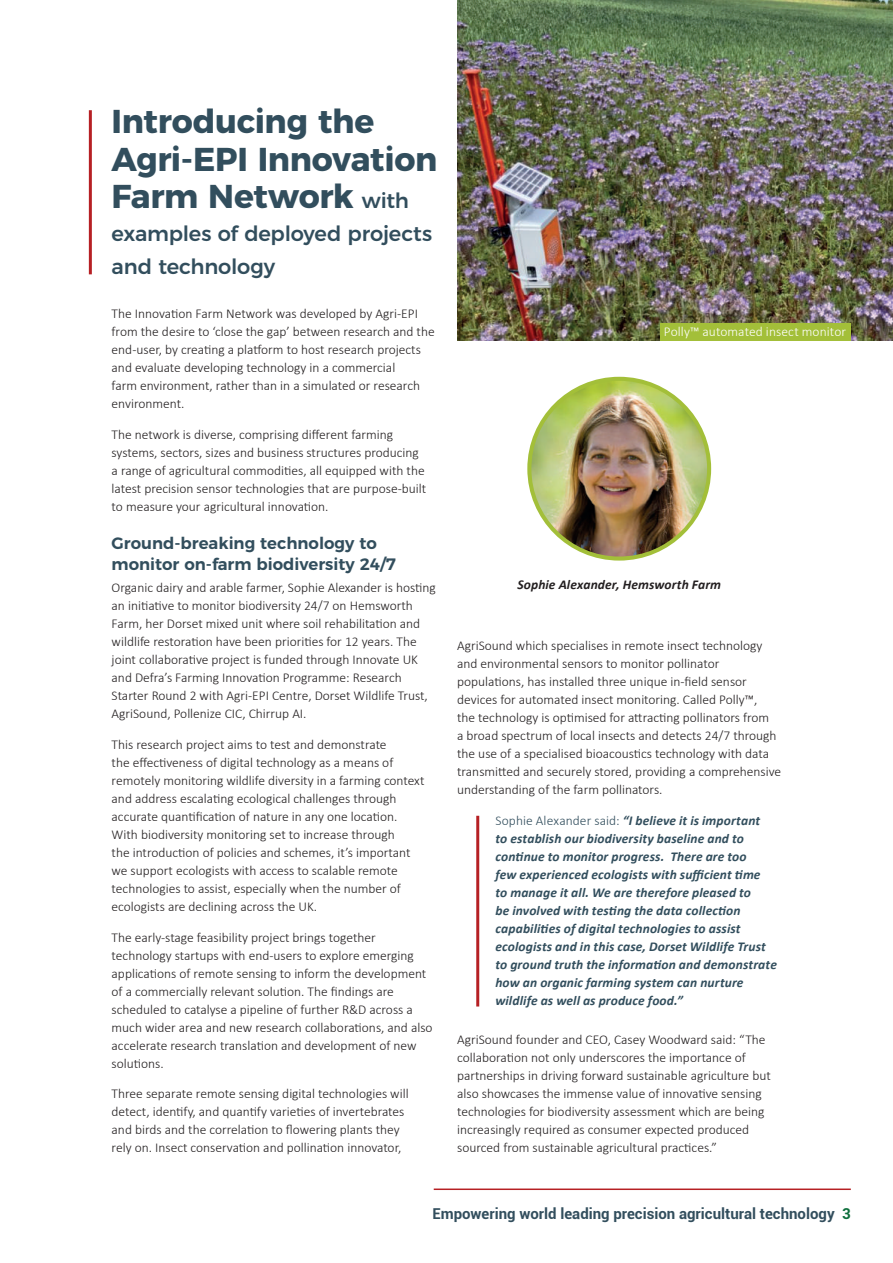
<style>
.page{position:relative;width:893px;height:1263px;background:#fff}
.page>*{position:absolute;margin:0;border:0;box-sizing:border-box;transform-origin:0 0}
.t1{font:700 33px/37.5px "Montserrat";letter-spacing:-.01em;color:#324e5d}
.t2{font:500 21px/33px "Montserrat";letter-spacing:-.01em;color:#324e5d}
.t3{font:600 16.5px/21px "Montserrat";color:#324e5d}
.t4{font:700 15px "Roboto";color:#324e5d}
.t5{font:300 13.5px/18px "Calibri";color:#231f20}
.t6{font:italic 700 13.5px/18px "Calibri";letter-spacing:.01em;color:#324e5d}
.t7{font:italic 700 13.5px "Calibri";letter-spacing:.01em;color:#231f20}
.t8{font:300 13.5px "Calibri";letter-spacing:.005em;color:#fff}
.s1{font-weight:500;font-size:21px}
.s2{font-weight:300;font-style:normal}
.s3{color:#0e6f3c}
</style>
<div class="page">
<hr style="left:89px;top:110px;width:3px;height:164px;background:#b62024">
<img style="left:529px;top:379px;width:180px;height:179px;border-radius:90px">
<div style="left:527px;top:377px;width:184px;height:184px;border:4px solid #a3bf39;border-radius:50%"></div>
<img style="left:457px;top:0;width:436px;height:340px">
<div style="left:660px;top:323px;width:190px;height:17px;background:#a3bf39"></div>
<hr style="left:476px;top:816px;width:3px;height:190px;background:#b62024">
<hr style="left:434px;top:1188px;width:417px;height:2px;background:#b62024">
<h1 class="t1" style="left:112px;top:100px;width:327px">Introducing the<br>Agri-EPI Innovation<br>Farm Network <span class="s1">with</span></h1>
<h2 class="t2" style="left:112px;top:216px;width:322px">examples of deployed projects and technology</h2>
<p class="t5" style="left:112px;top:304px;width:325px">The Innovation Farm Network was developed by Agri-EPI from the desire to ‘close the gap’ between research and the end-user, by creating a platform to host research projects and evaluate developing technology in a commercial<br>farm environment, rather than in a simulated or research environment.</p>
<p class="t5" style="left:112px;top:425px;width:316px">The network is diverse, comprising different farming systems, sectors, sizes and business structures producing a range of agricultural commodities, all equipped with the latest precision sensor technologies that are purpose-built to measure your agricultural innovation.</p>
<p class="t3" style="left:112px;top:531px;width:286px">Ground-breaking technology to monitor on-farm biodiversity 24/7</p>
<p class="t5" style="left:112px;top:578px;width:326px">Organic dairy and arable farmer, Sophie Alexander is hosting an initiative to monitor biodiversity 24/7 on Hemsworth Farm, her Dorset mixed unit where soil rehabilitation and wildlife restoration have been priorities for 12 years. The joint collaborative project is funded through Innovate UK and Defra’s Farming Innovation Programme: Research Starter Round 2 with Agri-EPI Centre, Dorset Wildlife Trust, AgriSound, Pollenize CIC, Chirrup AI.</p>
<p class="t5" style="left:112px;top:735px;width:314px">This research project aims to test and demonstrate<br>the effectiveness of digital technology as a means of remotely monitoring wildlife diversity in a farming context and address escalating ecological challenges through accurate quantification of nature in any one location.<br>With biodiversity monitoring set to increase through<br>the introduction of policies and schemes, it’s important we support ecologists with access to scalable remote technologies to assist, especially when the number of ecologists are declining across the UK.</p>
<p class="t5" style="left:112px;top:928px;width:322px">The early-stage feasibility project brings together technology startups with end-users to explore emerging applications of remote sensing to inform the development of a commercially relevant solution. The findings are scheduled to catalyse a pipeline of further R&amp;D across a much wider area and new research collaborations, and also accelerate research translation and development of new solutions.</p>
<p class="t5" style="left:112px;top:1085px;width:299px">Three separate remote sensing digital technologies will detect, identify, and quantify varieties of invertebrates and birds and the correlation to flowering plants they rely on. Insect conservation and pollination innovator,</p>
<p class="t8" style="left:664px;top:323px;width:184px">Polly™ automated insect monitor</p>
<p class="t7" style="left:517px;top:575px;width:205px">Sophie Alexander, Hemsworth Farm</p>
<p class="t5" style="left:457px;top:637px;width:326px">AgriSound which specialises in remote insect technology and environmental sensors to monitor pollinator populations, has installed three unique in-field sensor devices for automated insect monitoring. Called Polly™,<br>the technology is optimised for attracting pollinators from<br>a broad spectrum of local insects and detects 24/7 through the use of a specialised bioacoustics technology with data transmitted and securely stored, providing a comprehensive understanding of the farm pollinators.</p>
<p class="t6" style="left:495px;top:811px;width:283px"><span class="s2">Sophie Alexander said:</span> “I believe it is important<br>to establish our biodiversity baseline and to continue to monitor progress. There are too<br>few experienced ecologists with sufficient time<br>to manage it all. We are therefore pleased to<br>be involved with testing the data collection capabilities of digital technologies to assist ecologists and in this case, Dorset Wildlife Trust to ground truth the information and demonstrate how an organic farming system can nurture wildlife as well as produce food.”</p>
<p class="t5" style="left:457px;top:1031px;width:315px">AgriSound founder and CEO, Casey Woodward said: “The collaboration not only underscores the importance of partnerships in driving forward sustainable agriculture but also showcases the immense value of innovative sensing technologies for biodiversity assessment which are being increasingly required as consumer expected produced sourced from sustainable agricultural practices.”</p>
<p class="t4" style="left:432px;top:1203px;width:420px">Empowering world leading precision agricultural technology <span class="s3">3</span></p>
</div>
